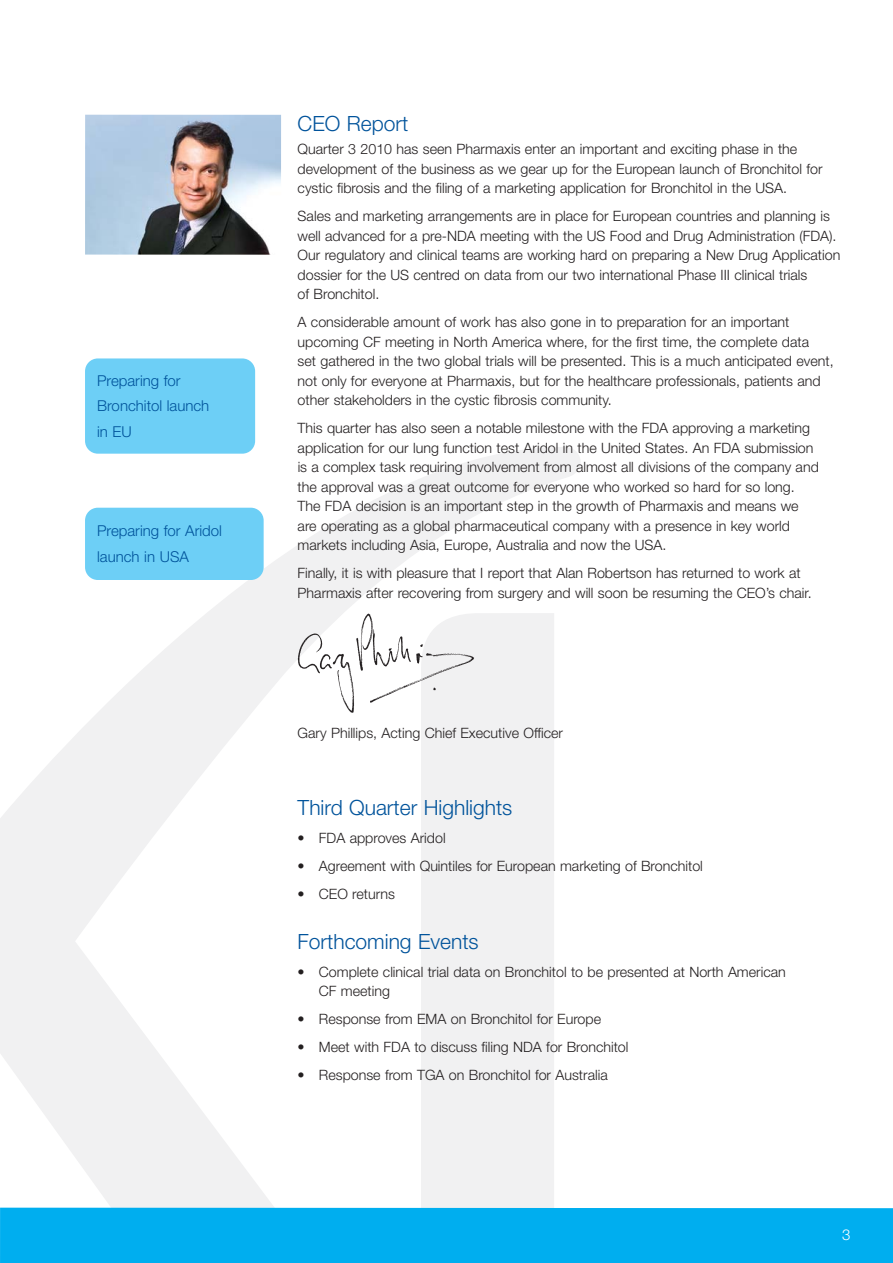
<style>
.page{position:relative;width:893px;height:1263px;background:#fff}
.page>*{position:absolute;margin:0;border:0;box-sizing:border-box;transform-origin:0 0}
.t1{font:300 21px "Helvetica Neue";color:#00539b}
.t2{font:300 15px/25.5px "Helvetica Neue";color:#00539b}
.t3{font:300 15px "Helvetica Neue";color:#fff}
.t4{font:300 14.25px/19.5px "Helvetica Neue";color:#231f20}
</style>
<div class="page">
<svg style="left:0;top:447px;width:580px;height:761px"></svg>
<div style="left:85px;top:508px;width:179px;height:72px;background:#6dcff6;border-radius:13px"></div>
<div style="left:0;top:1208px;width:893px;height:55px;background:#00aeef"></div>
<img style="left:85px;top:115px;width:196px;height:140px">
<div style="left:85px;top:358px;width:170px;height:96px;background:#6dcff6;border-radius:13px"></div>
<img style="left:292px;top:610px;width:195px;height:113px">
<p class="t2" style="left:97px;top:369px;width:114px">Preparing for<br>Bronchitol launch in EU</p>
<p class="t2" style="left:97px;top:520px;width:126px">Preparing for Aridol launch in USA</p>
<h1 class="t1" style="left:298px;top:116px;width:112px">CEO Report</h1>
<p class="t4" style="left:298px;top:141px;width:526px">Quarter 3 2010 has seen Pharmaxis enter an important and exciting phase in the development of the business as we gear up for the European launch of Bronchitol for cystic fibrosis and the filing of a marketing application for Bronchitol in the USA.</p>
<p class="t4" style="left:298px;top:208px;width:544px">Sales and marketing arrangements are in place for European countries and planning is well advanced for a pre-NDA meeting with the US Food and Drug Administration (FDA).<br>Our regulatory and clinical teams are working hard on preparing a New Drug Application dossier for the US centred on data from our two international Phase III clinical trials<br>of Bronchitol.</p>
<p class="t4" style="left:298px;top:314px;width:537px">A considerable amount of work has also gone in to preparation for an important upcoming CF meeting in North America where, for the first time, the complete data<br>set gathered in the two global trials will be presented. This is a much anticipated event, not only for everyone at Pharmaxis, but for the healthcare professionals, patients and other stakeholders in the cystic fibrosis community.</p>
<p class="t4" style="left:298px;top:420px;width:523px">This quarter has also seen a notable milestone with the FDA approving a marketing application for our lung function test Aridol in the United States. An FDA submission is a complex task requiring involvement from almost all divisions of the company and the approval was a great outcome for everyone who worked so hard for so long.<br>The FDA decision is an important step in the growth of Pharmaxis and means we are operating as a global pharmaceutical company with a presence in key world markets including Asia, Europe, Australia and now the USA.</p>
<p class="t4" style="left:298px;top:565px;width:515px">Finally, it is with pleasure that I report that Alan Robertson has returned to work at<br>Pharmaxis after recovering from surgery and will soon be resuming the CEO’s chair.</p>
<p class="t4" style="left:298px;top:724px;width:267px">Gary Phillips, Acting Chief Executive Officer</p>
<h1 class="t1" style="left:298px;top:800px;width:216px">Third Quarter Highlights</h1>
<p class="t4" style="left:298px;top:830px;width:149px">• FDA approves Aridol</p>
<p class="t4" style="left:298px;top:858px;width:407px">• Agreement with Quintiles for European marketing of Bronchitol</p>
<p class="t4" style="left:298px;top:886px;width:99px">• CEO returns</p>
<h1 class="t1" style="left:298px;top:933px;width:183px">Forthcoming Events</h1>
<p class="t4" style="left:319px;top:963px;width:468px;text-indent:-21px">• Complete clinical trial data on Bronchitol to be presented at North American<br>CF meeting</p>
<p class="t4" style="left:298px;top:1010px;width:305px">• Response from EMA on Bronchitol for Europe</p>
<p class="t4" style="left:298px;top:1038px;width:332px">• Meet with FDA to discuss filing NDA for Bronchitol</p>
<p class="t4" style="left:298px;top:1066px;width:312px">• Response from TGA on Bronchitol for Australia</p>
<p class="t3" style="left:842px;top:1229px;width:10px">3</p>
</div>
